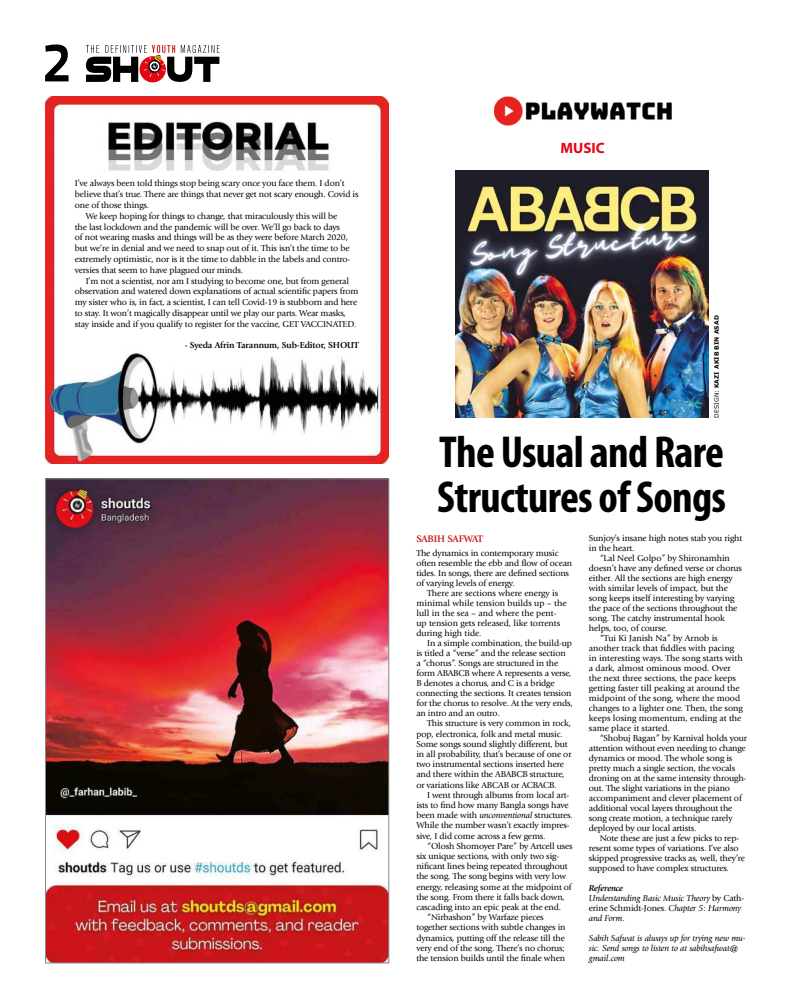
<style>
.page{position:relative;width:792px;height:1008px;background:#fff}
.page>*{position:absolute;margin:0;border:0;box-sizing:border-box;transform-origin:0 0}
.t1{font:700 55px "Titillium Text 22 L";color:#000}
.t2{font:700 condensed 45px/45px "Myriad Pro";letter-spacing:-.015em;color:#000}
.t3{font:700 15px "Myriad Pro";letter-spacing:.005em;color:#e30613}
.t4{font:700 10px "Giovanni Std";letter-spacing:-.015em;color:#cd171a}
.t5{font:9px/10px "Giovanni Std";letter-spacing:-.015em;color:#000}
.t6{font:italic 9px/10px "Giovanni Std";letter-spacing:-.015em;color:#000}
.t7{font:700 9px "Giovanni Std";letter-spacing:-.015em;color:#000}
.t8{font:700 6px "Verdana";letter-spacing:.02em;color:#000}
.s1{font-weight:400}
.s2{font-style:italic}
.s3{font-weight:700}
.s4{font-style:normal}
</style>
<div class="page">
<svg style="left:86px;top:45px;width:134px;height:37px"></svg>
<img style="left:47px;top:480px;width:340px;height:481px">
<img style="left:45px;top:97px;width:344px;height:367px">
<img style="left:494px;top:97px;width:177px;height:29px">
<img style="left:455px;top:170px;width:253px;height:248px">
<h1 class="t1" style="left:42px;top:30px;width:31px">2</h1>
<p class="t5" style="left:75px;top:179px;width:271px">I’ve always been told things stop being scary once you face them. I don’t</p>
<p class="t5" style="left:75px;top:190px;width:285px">believe that’s true. There are things that never get not scary enough. Covid is</p>
<p class="t5" style="left:75px;top:201px;width:76px">one of those things.</p>
<p class="t5" style="left:86px;top:212px;width:253px">We keep hoping for things to change, that miraculously this will be</p>
<p class="t5" style="left:75px;top:222px;width:267px">the last lockdown and the pandemic will be over. We’ll go back to days</p>
<p class="t5" style="left:75px;top:233px;width:275px">of not wearing masks and things will be as they were before March 2020,</p>
<p class="t5" style="left:75px;top:244px;width:276px">but we’re in denial and we need to snap out of it. This isn’t the time to be</p>
<p class="t5" style="left:75px;top:255px;width:277px">extremely optimistic, nor is it the time to dabble in the labels and contro-</p>
<p class="t5" style="left:75px;top:266px;width:170px">versies that seem to have plagued our minds.</p>
<p class="t5" style="left:86px;top:276px;width:265px">I’m not a scientist, nor am I studying to become one, but from general</p>
<p class="t5" style="left:75px;top:287px;width:285px">observation and watered down explanations of actual scientific papers from</p>
<p class="t5" style="left:75px;top:298px;width:284px">my sister who is, in fact, a scientist, I can tell Covid-19 is stubborn and here</p>
<p class="t5" style="left:75px;top:309px;width:273px">to stay. It won’t magically disappear until we play our parts. Wear masks,</p>
<p class="t5" style="left:75px;top:320px;width:283px">stay inside and if you qualify to register for the vaccine, GET VACCINATED.</p>
<p class="t7" style="left:185px;top:342px;width:176px">- Syeda Afrin Tarannum, Sub-Editor, SHOUT</p>
<h3 class="t3" style="left:560px;top:139px;width:46px">MUSIC</h3>
<p class="t8" style="left:713px;top:418px;width:104px;rotate:-90deg"><span class="s1">DESIGN:</span> KAZI AKIB BIN ASAD</p>
<h2 class="t2" style="left:437px;top:433px;width:291px">The Usual and Rare<br>Structures of Songs</h2>
<p class="t4" style="left:416px;top:534px;width:68px">SABIH SAFWAT</p>
<p class="t5" style="left:416px;top:549px;width:144px">The dynamics in contemporary music</p>
<p class="t5" style="left:416px;top:559px;width:157px">often resemble the ebb and flow of ocean</p>
<p class="t5" style="left:416px;top:569px;width:154px">tides. In songs, there are defined sections</p>
<p class="t5" style="left:416px;top:579px;width:100px">of varying levels of energy.</p>
<p class="t5" style="left:427px;top:589px;width:133px">There are sections where energy is</p>
<p class="t5" style="left:416px;top:599px;width:152px">minimal while tension builds up – the</p>
<p class="t5" style="left:416px;top:609px;width:142px">lull in the sea – and where the pent-</p>
<p class="t5" style="left:416px;top:619px;width:145px">up tension gets released, like torrents</p>
<p class="t5" style="left:416px;top:629px;width:66px">during high tide.</p>
<p class="t5" style="left:427px;top:639px;width:146px">In a simple combination, the build-up</p>
<p class="t5" style="left:416px;top:649px;width:151px">is titled a “verse” and the release section</p>
<p class="t5" style="left:416px;top:659px;width:143px">a “chorus”. Songs are structured in the</p>
<p class="t5" style="left:416px;top:669px;width:157px">form ABABCB where A represents a verse,</p>
<p class="t5" style="left:416px;top:679px;width:140px">B denotes a chorus, and C is a bridge</p>
<p class="t5" style="left:416px;top:689px;width:157px">connecting the sections. It creates tension</p>
<p class="t5" style="left:416px;top:699px;width:158px">for the chorus to resolve. At the very ends,</p>
<p class="t5" style="left:416px;top:709px;width:85px">an intro and an outro.</p>
<p class="t5" style="left:427px;top:719px;width:145px">This structure is very common in rock,</p>
<p class="t5" style="left:416px;top:729px;width:148px">pop, electronica, folk and metal music.</p>
<p class="t5" style="left:416px;top:740px;width:153px">Some songs sound slightly different, but</p>
<p class="t5" style="left:416px;top:750px;width:157px">in all probability, that’s because of one or</p>
<p class="t5" style="left:416px;top:760px;width:149px">two instrumental sections inserted here</p>
<p class="t5" style="left:416px;top:770px;width:150px">and there within the ABABCB structure,</p>
<p class="t5" style="left:416px;top:780px;width:142px">or variations like ABCAB or ACBACB.</p>
<p class="t5" style="left:427px;top:791px;width:144px">I went through albums from local art-</p>
<p class="t5" style="left:416px;top:801px;width:154px">ists to find how many Bangla songs have</p>
<p class="t5" style="left:416px;top:811px;width:158px">been made with <span class="s2">unconventional</span> structures.</p>
<p class="t5" style="left:416px;top:821px;width:155px">While the number wasn’t exactly impres-</p>
<p class="t5" style="left:416px;top:831px;width:131px">sive, I did come across a few gems.</p>
<p class="t5" style="left:427px;top:842px;width:147px">“Olosh Shomoyer Pare” by Artcell uses</p>
<p class="t5" style="left:416px;top:852px;width:144px">six unique sections, with only two sig-</p>
<p class="t5" style="left:416px;top:862px;width:153px">nificant lines being repeated throughout</p>
<p class="t5" style="left:416px;top:872px;width:151px">the song. The song begins with very low</p>
<p class="t5" style="left:416px;top:882px;width:157px">energy, releasing some at the midpoint of</p>
<p class="t5" style="left:416px;top:893px;width:150px">the song. From there it falls back down,</p>
<p class="t5" style="left:416px;top:903px;width:146px">cascading into an epic peak at the end.</p>
<p class="t5" style="left:427px;top:913px;width:118px">“Nirbashon” by Warfaze pieces</p>
<p class="t5" style="left:416px;top:923px;width:151px">together sections with subtle changes in</p>
<p class="t5" style="left:416px;top:933px;width:150px">dynamics, putting off the release till the</p>
<p class="t5" style="left:416px;top:944px;width:150px">very end of the song. There’s no chorus;</p>
<p class="t5" style="left:416px;top:954px;width:150px">the tension builds until the finale when</p>
<p class="t5" style="left:589px;top:534px;width:155px">Sunjoy’s insane high notes stab you right in the heart.</p>
<p class="t5" style="left:600px;top:554px;width:132px">“Lal Neel Golpo” by Shironamhin</p>
<p class="t5" style="left:589px;top:564px;width:155px">doesn’t have any defined verse or chorus</p>
<p class="t5" style="left:589px;top:574px;width:145px">either. All the sections are high energy</p>
<p class="t5" style="left:589px;top:584px;width:141px">with similar levels of impact, but the</p>
<p class="t5" style="left:589px;top:594px;width:147px">song keeps itself interesting by varying</p>
<p class="t5" style="left:589px;top:604px;width:150px">the pace of the sections throughout the</p>
<p class="t5" style="left:589px;top:614px;width:138px">song. The catchy instrumental hook</p>
<p class="t5" style="left:589px;top:624px;width:80px">helps, too, of course.</p>
<p class="t5" style="left:600px;top:634px;width:120px">“Tui Ki Janish Na” by Arnob is</p>
<p class="t5" style="left:589px;top:644px;width:147px">another track that fiddles with pacing</p>
<p class="t5" style="left:589px;top:654px;width:155px">in interesting ways. The song starts with</p>
<p class="t5" style="left:589px;top:664px;width:143px">a dark, almost ominous mood. Over</p>
<p class="t5" style="left:589px;top:674px;width:149px">the next three sections, the pace keeps</p>
<p class="t5" style="left:589px;top:684px;width:152px">getting faster till peaking at around the</p>
<p class="t5" style="left:589px;top:694px;width:153px">midpoint of the song, where the mood</p>
<p class="t5" style="left:589px;top:704px;width:155px">changes to a lighter one. Then, the song</p>
<p class="t5" style="left:589px;top:714px;width:154px">keeps losing momentum, ending at the</p>
<p class="t5" style="left:589px;top:724px;width:82px">same place it started.</p>
<p class="t5" style="left:600px;top:734px;width:149px">“Shobuj Bagan” by Karnival holds your</p>
<p class="t5" style="left:589px;top:744px;width:158px">attention without even needing to change</p>
<p class="t5" style="left:589px;top:754px;width:145px">dynamics or mood. The whole song is</p>
<p class="t5" style="left:589px;top:764px;width:148px">pretty much a single section, the vocals</p>
<p class="t5" style="left:589px;top:774px;width:159px">droning on at the same intensity through-</p>
<p class="t5" style="left:589px;top:784px;width:143px">out. The slight variations in the piano</p>
<p class="t5" style="left:589px;top:794px;width:154px">accompaniment and clever placement of</p>
<p class="t5" style="left:589px;top:804px;width:145px">additional vocal layers throughout the</p>
<p class="t5" style="left:589px;top:814px;width:145px">song create motion, a technique rarely</p>
<p class="t5" style="left:589px;top:824px;width:109px">deployed by our local artists.</p>
<p class="t5" style="left:600px;top:834px;width:141px">Note these are just a few picks to rep-</p>
<p class="t5" style="left:589px;top:844px;width:151px">resent some types of variations. I’ve also</p>
<p class="t5" style="left:589px;top:854px;width:158px">skipped progressive tracks as, well, they’re</p>
<p class="t5" style="left:589px;top:864px;width:142px">supposed to have complex structures.</p>
<p class="t6" style="left:589px;top:884px;width:157px"><span class="s3">Reference<br></span>Understanding Basic Music Theory <span class="s4">by Cath&shy;erine Schmidt-Jones.</span> Chapter 5: Harmony and Form<span class="s4">.</span></p>
<p class="t6" style="left:589px;top:934px;width:158px">Sabih Safwat is always up for trying new mu&shy;sic. Send songs to listen to at sabihsafwat@ gmail.com</p>
</div>
